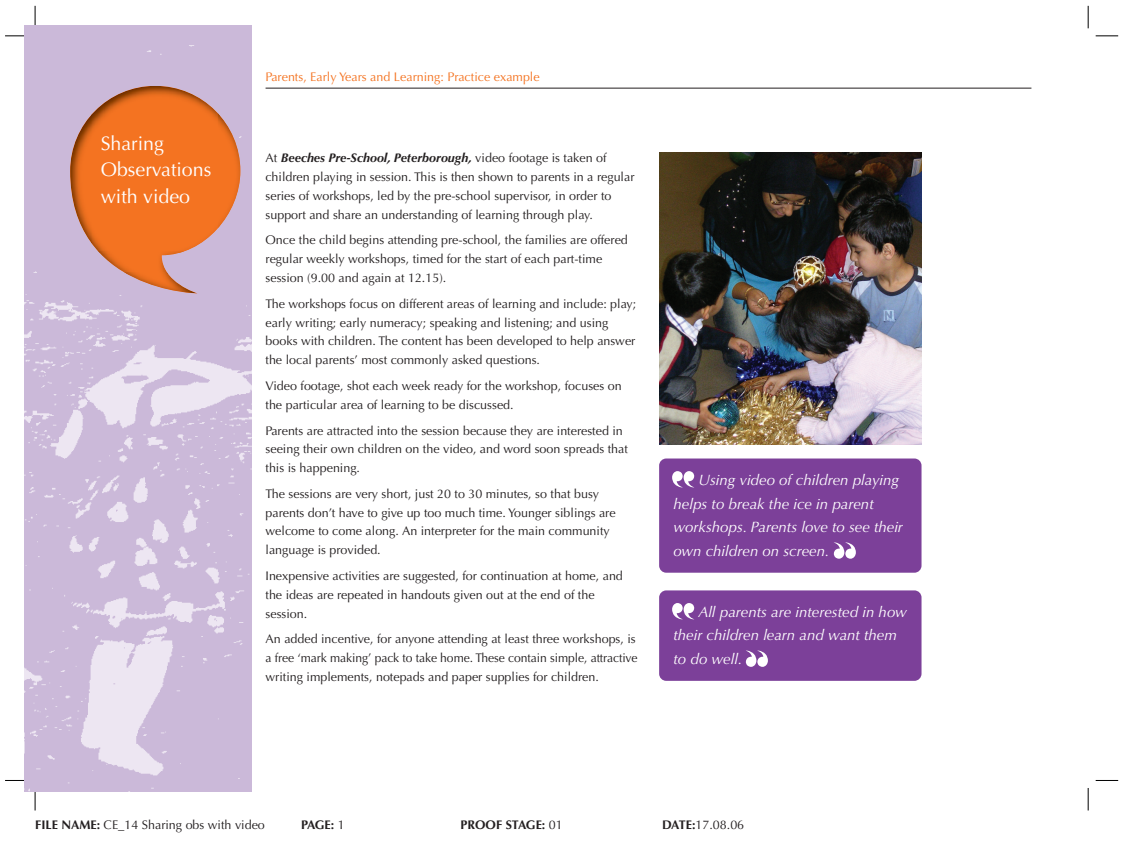
<style>
.page{position:relative;width:1124px;height:851px;background:#fff}
.page>*{position:absolute;margin:0;border:0;box-sizing:border-box;transform-origin:0 0}
.t1{font:19.62px/26.8px "Optima";color:#fff}
.t2{font:italic 15px/23.8px "Optima";color:#fff}
.t3{font:12.5px/18.8px "Optima";color:#231f20}
.t4{font:12.5px "Optima";color:#f47321}
.t5{font:700 12.5px "Optima";color:#231f20}
.s1{font-weight:700;font-style:italic}
.s2{font-weight:700}
.s3{font-weight:400}
</style>
<div class="page">
<svg style="left:35px;top:6px;width:1px;height:19px"></svg>
<svg style="left:1087px;top:6px;width:1px;height:22px"></svg>
<svg style="left:35px;top:791px;width:1px;height:19px"></svg>
<svg style="left:1087px;top:788px;width:1px;height:22px"></svg>
<svg style="left:5px;top:36px;width:19px;height:1px"></svg>
<svg style="left:1095px;top:36px;width:22px;height:1px"></svg>
<svg style="left:5px;top:780px;width:19px;height:1px"></svg>
<svg style="left:1095px;top:780px;width:22px;height:1px"></svg>
<img style="left:24px;top:25px;width:227px;height:766px">
<div style="left:70px;top:86px;width:170px;height:207px;background:#cbb9d9"></div>
<img style="left:91px;top:86px;width:128px;height:166px">
<img style="left:70px;top:113px;width:22px;height:131px">
<img style="left:219px;top:106px;width:21px;height:125px">
<img style="left:98px;top:251px;width:86px;height:22px">
<img style="left:124px;top:272px;width:74px;height:21px">
<div style="left:659px;top:458px;width:262px;height:114px;background:#7c4099;border-radius:7px"></div>
<svg style="left:672px;top:471px;width:22px;height:16px"></svg>
<svg style="left:833px;top:542px;width:22px;height:16px"></svg>
<div style="left:659px;top:590px;width:262px;height:90px;background:#7c4099;border-radius:7px"></div>
<svg style="left:672px;top:603px;width:22px;height:16px"></svg>
<svg style="left:745px;top:650px;width:22px;height:16px"></svg>
<hr style="left:265px;top:88px;width:766px;height:1px;background:#231f20">
<img style="left:659px;top:153px;width:262px;height:291px">
<h1 class="t1" style="left:101px;top:132px;width:112px">Sharing<br>Observations with video</h1>
<p class="t4" style="left:265px;top:71px;width:275px">Parents, Early Years and Learning: Practice example</p>
<p class="t3" style="left:265px;top:150px;width:370px">At <span class="s1">Beeches Pre-School, Peterborough,</span> video footage is taken of children playing in session. This is then shown to parents in a regular series of workshops, led by the pre-school supervisor, in order to support and share an understanding of learning through play.</p>
<p class="t3" style="left:265px;top:232px;width:364px">Once the child begins attending pre-school, the families are offered regular weekly workshops, timed for the start of each part-time session (9.00 and again at 12.15).</p>
<p class="t3" style="left:265px;top:295px;width:372px">The workshops focus on different areas of learning and include: play; early writing; early numeracy; speaking and listening; and using books with children. The content has been developed to help answer the local parents’ most commonly asked questions.</p>
<p class="t3" style="left:265px;top:377px;width:357px">Video footage, shot each week ready for the workshop, focuses on the particular area of learning to be discussed.</p>
<p class="t3" style="left:265px;top:422px;width:364px">Parents are attracted into the session because they are interested in seeing their own children on the video, and word soon spreads that this is happening.</p>
<p class="t3" style="left:265px;top:485px;width:351px">The sessions are very short, just 20 to 30 minutes, so that busy parents don’t have to give up too much time. Younger siblings are welcome to come along. An interpreter for the main community language is provided.</p>
<p class="t3" style="left:265px;top:567px;width:359px">Inexpensive activities are suggested, for continuation at home, and the ideas are repeated in handouts given out at the end of the session.</p>
<p class="t3" style="left:265px;top:631px;width:373px">An added incentive, for anyone attending at least three workshops, is a free ‘mark making’ pack to take home. These contain simple, attractive writing implements, notepads and paper supplies for children.</p>
<p class="t2" style="left:673px;top:469px;width:231px;text-indent:25px">Using video of children playing helps to break the ice in parent workshops. Parents love to see their own children on screen.</p>
<p class="t2" style="left:673px;top:601px;width:235px;text-indent:25px">All parents are interested in how their children learn and want them to do well.</p>
<p class="t3" style="left:35px;top:816px;width:231px"><span class="s2">FILE NAME:</span> CE_14 Sharing obs with video</p>
<p class="t5" style="left:301px;top:819px;width:45px">PAGE: <span class="s3">1</span></p>
<p class="t5" style="left:460px;top:819px;width:104px">PROOF STAGE: <span class="s3">01</span></p>
<p class="t3" style="left:662px;top:816px;width:84px"><span class="s2">DATE:</span>17.08.06</p>
</div>
